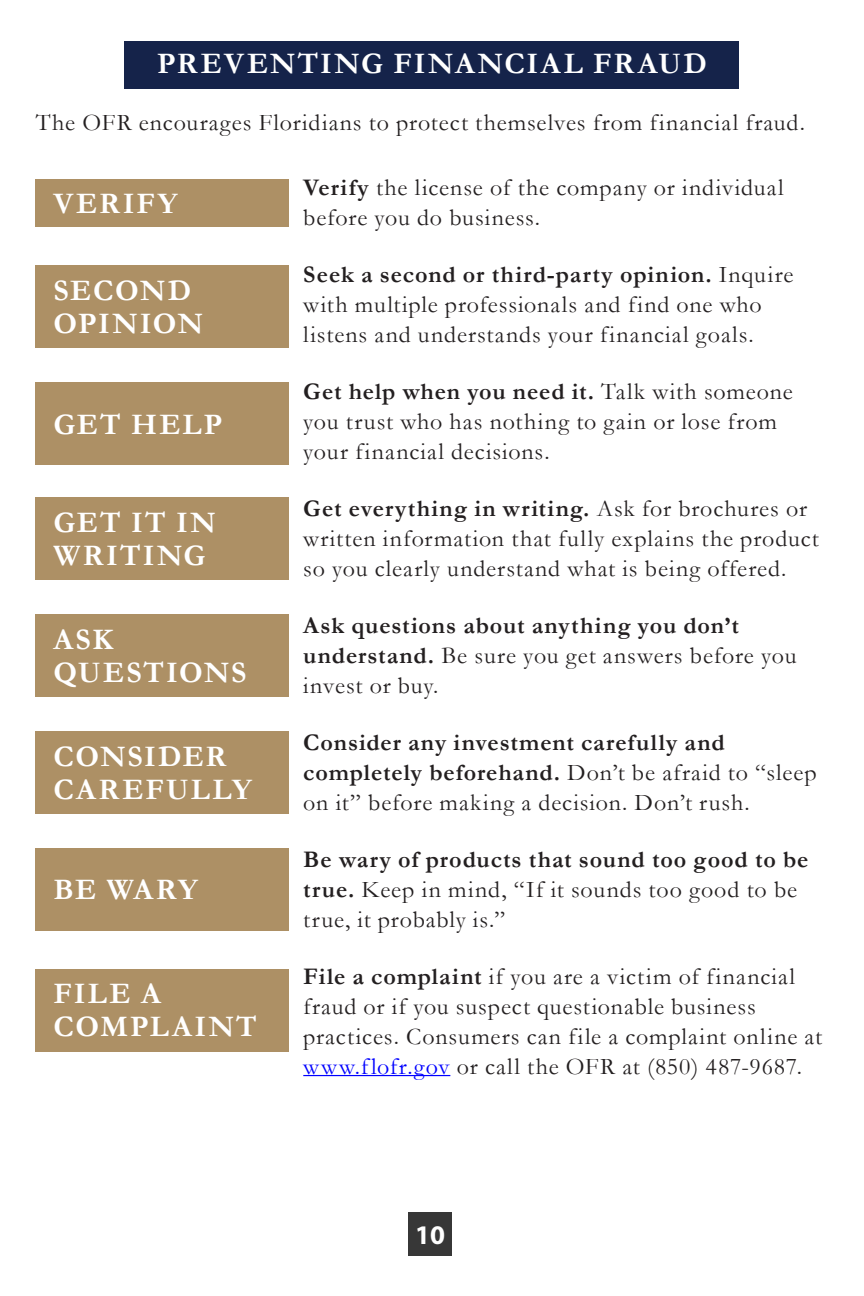
<style>
.page{position:relative;width:864px;height:1296px;background:#fff}
.page>*{position:absolute;margin:0;border:0;box-sizing:border-box;transform-origin:0 0}
.ofr-ff-headers-1{font:700 30px/33px "Garamond";letter-spacing:.065em;color:#fff}
.Body{font:700 27px "Myriad Pro";color:#fff}
.ofr-para{font:24px/30px "Garamond";letter-spacing:.04em;color:#231f20}
.ofr-para-2{font:700 24px/30px "Garamond";letter-spacing:.035em;color:#231f20}
.s1{font-weight:700}
.s2{font-weight:400}
.s3{color:#00f}
</style>
<div class="page">
<div style="left:125px;top:41px;width:614px;height:47px;background:#15234a"></div>
<div style="left:409px;top:1212px;width:43px;height:43px;background:#373737"></div>
<div style="left:36px;top:179px;width:253px;height:48px;background:#ad9065"></div>
<div style="left:36px;top:265px;width:253px;height:82px;background:#ad9065"></div>
<div style="left:36px;top:383px;width:253px;height:82px;background:#ad9065"></div>
<div style="left:36px;top:497px;width:253px;height:83px;background:#ad9065"></div>
<div style="left:36px;top:614px;width:253px;height:82px;background:#ad9065"></div>
<div style="left:36px;top:731px;width:253px;height:82px;background:#ad9065"></div>
<div style="left:36px;top:848px;width:253px;height:82px;background:#ad9065"></div>
<div style="left:36px;top:969px;width:253px;height:82px;background:#ad9065"></div>
<hr style="left:303px;top:1075px;width:147px;height:1px;background:#00f">
<p class="ofr-ff-headers-1" style="left:157px;top:47px;width:551px">PREVENTING FINANCIAL FRAUD</p>
<p class="ofr-para" style="left:36px;top:107px;width:771px">The OFR encourages Floridians to protect themselves from financial fraud.</p>
<p class="ofr-ff-headers-1" style="left:53px;top:187px;width:126px">VERIFY</p>
<p class="ofr-ff-headers-1" style="left:53px;top:274px;width:151px">SECOND<br>OPINION</p>
<p class="ofr-ff-headers-1" style="left:53px;top:408px;width:170px">GET HELP</p>
<p class="ofr-ff-headers-1" style="left:53px;top:506px;width:164px">GET IT IN<br>WRITING</p>
<p class="ofr-ff-headers-1" style="left:53px;top:623px;width:195px">ASK<br>QUESTIONS</p>
<p class="ofr-ff-headers-1" style="left:53px;top:740px;width:200px">CONSIDER<br>CAREFULLY</p>
<p class="ofr-ff-headers-1" style="left:53px;top:873px;width:146px">BE WARY</p>
<p class="ofr-ff-headers-1" style="left:53px;top:978px;width:205px">FILE A<br>COMPLAINT</p>
<p class="ofr-para" style="left:303px;top:172px;width:482px"><span class="s1">Verify</span> the license of the company or individual before you do business.</p>
<p class="ofr-para" style="left:303px;top:259px;width:492px"><span class="s1">Seek a second or third-party opinion.</span> Inquire with multiple professionals and find one who listens and understands your financial goals.</p>
<p class="ofr-para" style="left:303px;top:376px;width:491px"><span class="s1">Get help when you need it.</span> Talk with someone you trust who has nothing to gain or lose from your financial decisions.</p>
<p class="ofr-para" style="left:303px;top:493px;width:517px"><span class="s1">Get everything in writing.</span> Ask for brochures or written information that fully explains the product so you clearly understand what is being offered.</p>
<p class="ofr-para-2" style="left:303px;top:610px;width:495px">Ask questions about anything you don’t understand. <span class="s2">Be sure you get answers before you invest or buy.</span></p>
<p class="ofr-para" style="left:303px;top:727px;width:515px"><span class="s1">Consider any investment carefully and completely beforehand.</span> Don’t be afraid to “sleep on it” before making a decision. Don’t rush.</p>
<p class="ofr-para" style="left:303px;top:844px;width:507px"><span class="s1">Be wary of products that sound too good to be true.</span> Keep in mind, “If it sounds too good to be true, it probably is.”</p>
<p class="ofr-para" style="left:303px;top:961px;width:520px"><span class="s1">File a complaint</span> if you are a victim of financial fraud or if you suspect questionable business practices. Consumers can file a complaint online at <span class="s3">www.flofr.gov</span> or call the OFR at (850) 487-9687.</p>
<p class="Body" style="left:415px;top:1217px;width:31px">10</p>
</div>
